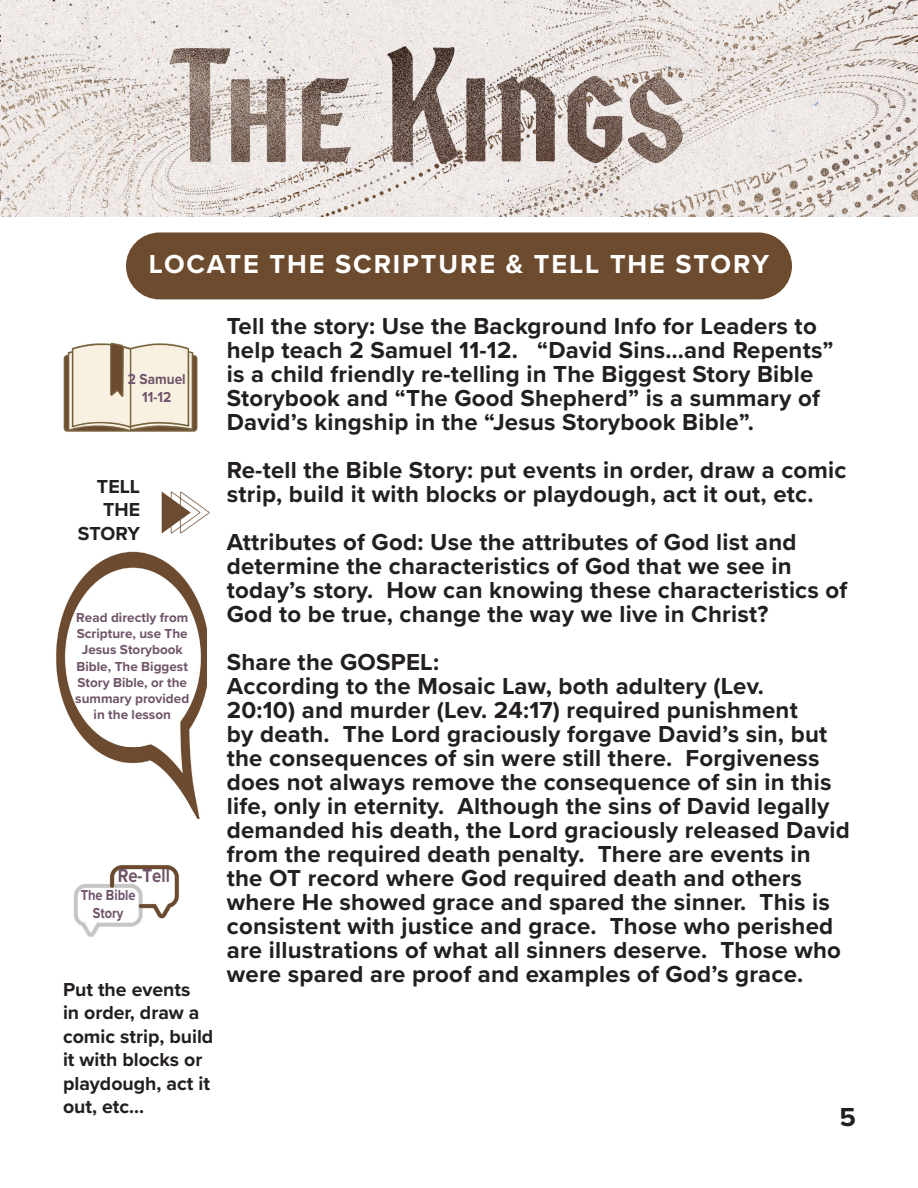
<style>
.page{position:relative;width:918px;height:1188px;background:#fff}
.page>*{position:absolute;margin:0;border:0;box-sizing:border-box;transform-origin:0 0}
.Paragraph_Style_4{font:700 27px "Proxima Nova";letter-spacing:.07em;color:#fff}
.t1{font:700 27px "Proxima Nova";color:#231f20}
.Paragraph_Style_5{font:700 24px/24px "Proxima Nova";letter-spacing:.01em;color:#231f20}
.Memory_Verse{font:700 19.5px/23.4px "Proxima Nova";color:#231f20}
.Memory_Verse-2{font:700 19.5px "Proxima Nova";color:#70546a;scale:.85 1}
.Memory_Verse-3{font:700 15px/18px "Proxima Nova";color:#70546a;text-align:center;scale:.85 1}
.Memory_Verse-4{font:700 15px/18px "Proxima Nova";color:#70546a;text-align:center;scale:.91 1}
.Memory_Verse-5{font:700 13.5px/16.2px "Proxima Nova";color:#70546a;text-align:center}
</style>
<div class="page">
<img style="left:0;top:0;width:918px;height:216px">
<div style="left:126px;top:232px;width:666px;height:67px;background:#6d4b2f;border-radius:33px"></div>
<img style="left:161px;top:491px;width:49px;height:43px">
<img style="left:73px;top:865px;width:106px;height:72px">
<img style="left:56px;top:551px;width:150px;height:268px">
<img style="left:63px;top:342px;width:135px;height:90px">
<p class="Paragraph_Style_4" style="left:149px;top:244px;width:622px">LOCATE THE SCRIPTURE &amp; TELL THE STORY</p>
<p class="Memory_Verse-4" style="left:128px;top:369px;width:65px">2 Samuel<br>11-12</p>
<p class="Memory_Verse" style="left:97px;top:474px;width:45px">TELL</p>
<p class="Memory_Verse" style="left:103px;top:497px;width:38px">THE</p>
<p class="Memory_Verse" style="left:78px;top:521px;width:64px">STORY</p>
<p class="Memory_Verse-5" style="left:76px;top:609px;width:114px">Read directly from</p>
<p class="Memory_Verse-5" style="left:77px;top:625px;width:112px">Scripture, use The</p>
<p class="Memory_Verse-5" style="left:75px;top:642px;width:115px">Jesus Storybook<br>Bible, The Biggest<br>Story Bible, or the summary provided</p>
<p class="Memory_Verse-5" style="left:94px;top:706px;width:79px">in the lesson</p>
<p class="Memory_Verse-2" style="left:118px;top:861px;width:63px">Re-Tell</p>
<p class="Memory_Verse-3" style="left:81px;top:886px;width:66px">The Bible<br>Story</p>
<p class="Memory_Verse" style="left:63px;top:977px;width:152px">Put the events<br>in order, draw a comic strip, build it with blocks or playdough, act it out, etc...</p>
<p class="Paragraph_Style_5" style="left:227px;top:313px;width:608px">Tell the story: Use the Background Info for Leaders to help teach 2 Samuel 11-12. “David Sins…and Repents” is a child friendly re-telling in The Biggest Story Bible Storybook and “The Good Shepherd” is a summary of David’s kingship in the “Jesus Storybook Bible”.</p>
<p class="Paragraph_Style_5" style="left:227px;top:457px;width:621px">Re-tell the Bible Story: put events in order, draw a comic strip, build it with blocks or playdough, act it out, etc.</p>
<p class="Paragraph_Style_5" style="left:227px;top:529px;width:622px">Attributes of God: Use the attributes of God list and determine the characteristics of God that we see in today’s story. How can knowing these characteristics of God to be true, change the way we live in Christ?</p>
<p class="Paragraph_Style_5" style="left:227px;top:649px;width:214px">Share the GOSPEL:</p>
<p class="Paragraph_Style_5" style="left:227px;top:673px;width:624px">According to the Mosaic Law, both adultery (Lev.<br>20:10) and murder (Lev. 24:17) required punishment<br>by death. The Lord graciously forgave David’s sin, but the consequences of sin were still there. Forgiveness does not always remove the consequence of sin in this life, only in eternity. Although the sins of David legally demanded his death, the Lord graciously released David from the required death penalty. There are events in the OT record where God required death and others where He showed grace and spared the sinner. This is consistent with justice and grace. Those who perished are illustrations of what all sinners deserve. Those who were spared are proof and examples of God’s grace.</p>
<p class="t1" style="left:840px;top:1096px;width:18px">5</p>
</div>
